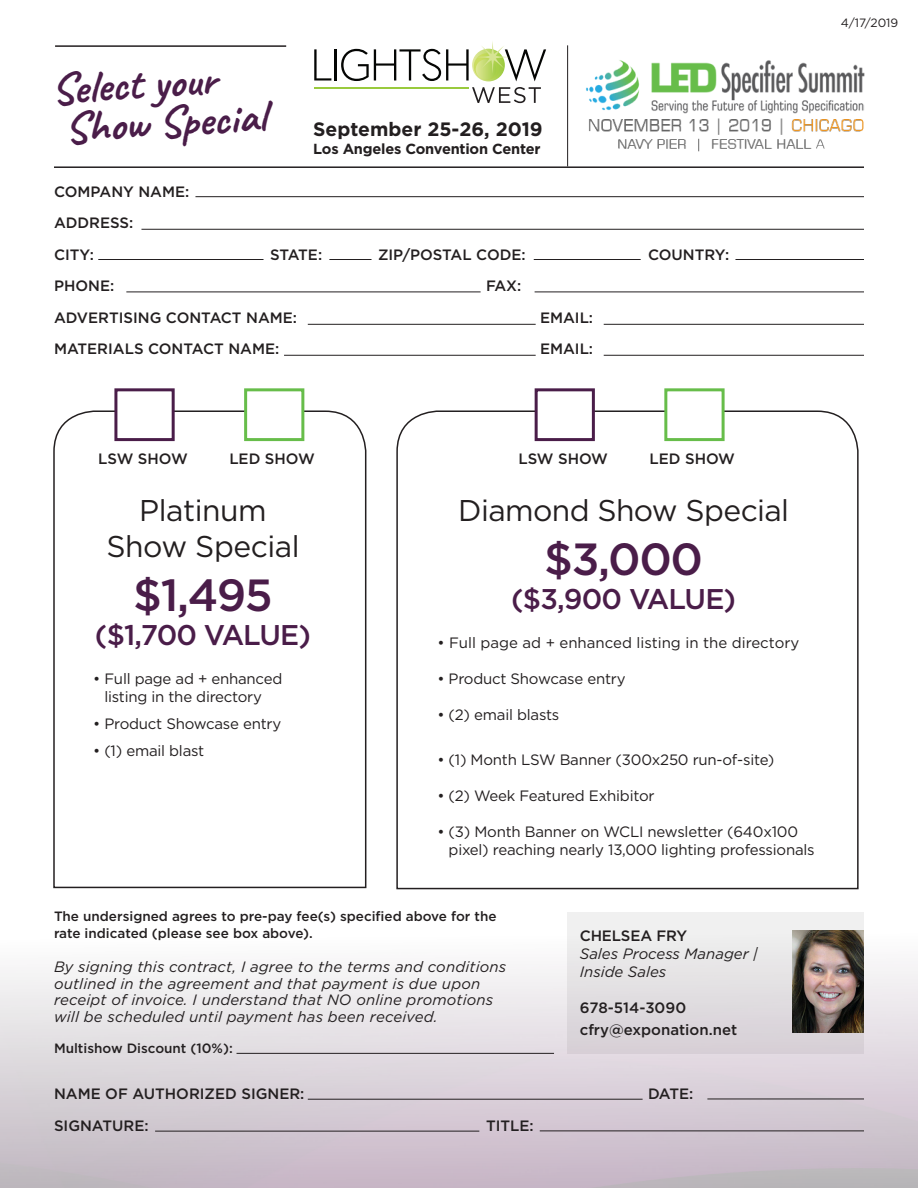
<style>
.page{position:relative;width:918px;height:1188px;background:#fff}
.page>*{position:absolute;margin:0;border:0;box-sizing:border-box;transform-origin:0 0}
.t1{font:500 45px "Gotham";letter-spacing:-.035em;color:#4a1d49}
.t2{font:700 44.85px/40px "Caveat";color:#4a1d49}
.t3{font:30px/36px "Gotham";letter-spacing:-.02em;color:#231f20;text-align:center}
.t4{font:500 28.5px "Gotham";letter-spacing:-.03em;color:#4a1d49}
.t5{font:700 19.35px "Gotham";color:#231f20}
.t6{font:15px/18px "Gotham";letter-spacing:-.015em;color:#231f20}
.t7{font:italic 15px/16.5px "Gotham";letter-spacing:.01em;color:#231f20}
.t8{font:500 15px "Gotham";color:#231f20}
.t9{font:700 14.55px "Gotham";letter-spacing:-.015em;color:#231f20}
.t10{font:500 13.5px/16.2px "Gotham";color:#231f20}
.t11{font:12px "Gotham";color:#231f20}
.s1{font-weight:500;font-style:normal}
</style>
<div class="page">
<img style="left:0;top:912px;width:918px;height:276px">
<hr style="left:54px;top:166px;width:810px;height:2px;background:#231f20">
<hr style="left:55px;top:45px;width:231px;height:2px;background:#231f20">
<hr style="left:567px;top:45px;width:1px;height:121px;background:#231f20">
<hr style="left:308px;top:1099px;width:335px;height:1px;background:#231f20">
<hr style="left:707px;top:1099px;width:157px;height:1px;background:#231f20">
<hr style="left:540px;top:1131px;width:324px;height:1px;background:#231f20">
<hr style="left:155px;top:1131px;width:324px;height:1px;background:#231f20">
<svg style="left:53px;top:410px;width:314px;height:479px"></svg>
<svg style="left:396px;top:410px;width:463px;height:480px"></svg>
<div style="left:114px;top:388px;width:61px;height:53px;background:#fff;border:3px solid #4a1d49"></div>
<div style="left:535px;top:388px;width:60px;height:53px;background:#fff;border:3px solid #4a1d49"></div>
<div style="left:244px;top:388px;width:60px;height:53px;background:#fff;border:3px solid #67bd4a"></div>
<div style="left:664px;top:388px;width:61px;height:53px;background:#fff;border:3px solid #67bd4a"></div>
<hr style="left:195px;top:196px;width:669px;height:1px;background:#231f20">
<hr style="left:141px;top:229px;width:723px;height:1px;background:#231f20">
<hr style="left:735px;top:259px;width:129px;height:1px;background:#231f20">
<hr style="left:534px;top:259px;width:107px;height:1px;background:#231f20">
<hr style="left:329px;top:259px;width:43px;height:1px;background:#231f20">
<hr style="left:98px;top:259px;width:166px;height:1px;background:#231f20">
<hr style="left:126px;top:292px;width:355px;height:1px;background:#231f20">
<hr style="left:535px;top:292px;width:329px;height:1px;background:#231f20">
<hr style="left:604px;top:324px;width:260px;height:1px;background:#231f20">
<hr style="left:604px;top:355px;width:260px;height:1px;background:#231f20">
<hr style="left:308px;top:324px;width:228px;height:1px;background:#231f20">
<hr style="left:284px;top:355px;width:252px;height:1px;background:#231f20">
<img style="left:586px;top:60px;width:279px;height:92px">
<svg style="left:314px;top:49px;width:17px;height:32px"></svg>
<hr style="left:334px;top:49px;width:3px;height:32px;background:#040503">
<svg style="left:341px;top:49px;width:128px;height:32px"></svg>
<svg style="left:472px;top:87px;width:69px;height:16px"></svg>
<hr style="left:314px;top:87px;width:155px;height:2px;background:#99ca3d">
<svg style="left:472px;top:49px;width:33px;height:32px"></svg>
<div style="left:474px;top:53px;width:26px;height:27px;background:#cbdd62;border-radius:13px"></div>
<svg style="left:476px;top:41px;width:70px;height:40px"></svg>
<div style="left:568px;top:912px;width:296px;height:141px;background:linear-gradient(to bottom,#f2f4f2,#d4ced4)"></div>
<img style="left:793px;top:930px;width:71px;height:103px">
<hr style="left:237px;top:1053px;width:317px;height:1px;background:#231f20">
<p class="t2" style="left:50px;top:70px;width:213px;rotate:-4deg">Select your<br>Show Special</p>
<p class="t8" style="left:54px;top:181px;width:137px">COMPANY NAME:</p>
<p class="t8" style="left:54px;top:213px;width:81px">ADDRESS:</p>
<p class="t8" style="left:54px;top:244px;width:41px">CITY:</p>
<p class="t8" style="left:270px;top:244px;width:54px">STATE:</p>
<p class="t8" style="left:378px;top:244px;width:149px">ZIP/POSTAL CODE:</p>
<p class="t8" style="left:648px;top:244px;width:83px">COUNTRY:</p>
<p class="t8" style="left:54px;top:276px;width:62px">PHONE:</p>
<p class="t8" style="left:486px;top:276px;width:37px">FAX:</p>
<p class="t8" style="left:54px;top:307px;width:245px">ADVERTISING CONTACT NAME:</p>
<p class="t8" style="left:540px;top:307px;width:55px">EMAIL:</p>
<p class="t8" style="left:54px;top:339px;width:227px">MATERIALS CONTACT NAME:</p>
<p class="t8" style="left:540px;top:339px;width:55px">EMAIL:</p>
<p class="t5" style="left:313px;top:116px;width:231px">September 25-26, 2019</p>
<p class="t9" style="left:313px;top:139px;width:229px">Los Angeles Convention Center</p>
<p class="t11" style="left:841px;top:15px;width:59px">4/17/2019</p>
<p class="t8" style="left:98px;top:449px;width:91px">LSW SHOW</p>
<p class="t8" style="left:229px;top:449px;width:87px">LED SHOW</p>
<p class="t8" style="left:518px;top:449px;width:91px">LSW SHOW</p>
<p class="t8" style="left:650px;top:449px;width:87px">LED SHOW</p>
<p class="t3" style="left:106px;top:491px;width:195px">Platinum<br>Show Special</p>
<p class="t1" style="left:133px;top:565px;width:141px">$1,495</p>
<p class="t4" style="left:95px;top:616px;width:218px">($1,700 VALUE)</p>
<p class="t6" style="left:104px;top:670px;width:179px;text-indent:-11px">• Full page ad + enhanced listing in the directory</p>
<p class="t6" style="left:93px;top:715px;width:190px">• Product Showcase entry</p>
<p class="t6" style="left:93px;top:742px;width:113px">• (1) email blast</p>
<p class="t3" style="left:458px;top:491px;width:332px">Diamond Show Special</p>
<p class="t1" style="left:544px;top:529px;width:160px">$3,000</p>
<p class="t4" style="left:511px;top:580px;width:226px">($3,900 VALUE)</p>
<p class="t6" style="left:437px;top:634px;width:363px">• Full page ad + enhanced listing in the directory</p>
<p class="t6" style="left:437px;top:670px;width:190px">• Product Showcase entry</p>
<p class="t6" style="left:437px;top:706px;width:124px">• (2) email blasts</p>
<p class="t6" style="left:437px;top:751px;width:339px">• (1) Month LSW Banner (300x250 run-of-site)</p>
<p class="t6" style="left:437px;top:787px;width:219px">• (2) Week Featured Exhibitor</p>
<p class="t6" style="left:449px;top:823px;width:368px;text-indent:-11px">• (3) Month Banner on WCLI newsletter (640x100 pixel) reaching nearly 13,000 lighting professionals</p>
<p class="t10" style="left:54px;top:908px;width:444px">The undersigned agrees to pre-pay fee(s) specified above for the rate indicated (please see box above).</p>
<p class="t7" style="left:54px;top:958px;width:454px">By signing this contract, I agree to the terms and conditions outlined in the agreement and that payment is due upon receipt of invoice. I understand that NO online promotions will be scheduled until payment has been received.</p>
<p class="t10" style="left:54px;top:1040px;width:180px">Multishow Discount (10%):</p>
<p class="t8" style="left:54px;top:1084px;width:252px">NAME OF AUTHORIZED SIGNER:</p>
<p class="t8" style="left:648px;top:1084px;width:47px">DATE:</p>
<p class="t8" style="left:54px;top:1115px;width:96px">SIGNATURE:</p>
<p class="t8" style="left:486px;top:1115px;width:49px">TITLE:</p>
<p class="t7" style="left:580px;top:927px;width:180px;line-height:18px"><span class="s1">CHELSEA FRY<br></span>Sales Process Manager |<br>Inside Sales</p>
<p class="t8" style="left:580px;top:998px;width:108px">678-514-3090</p>
<p class="t8" style="left:580px;top:1020px;width:159px">cfry@exponation.net</p>
</div>
